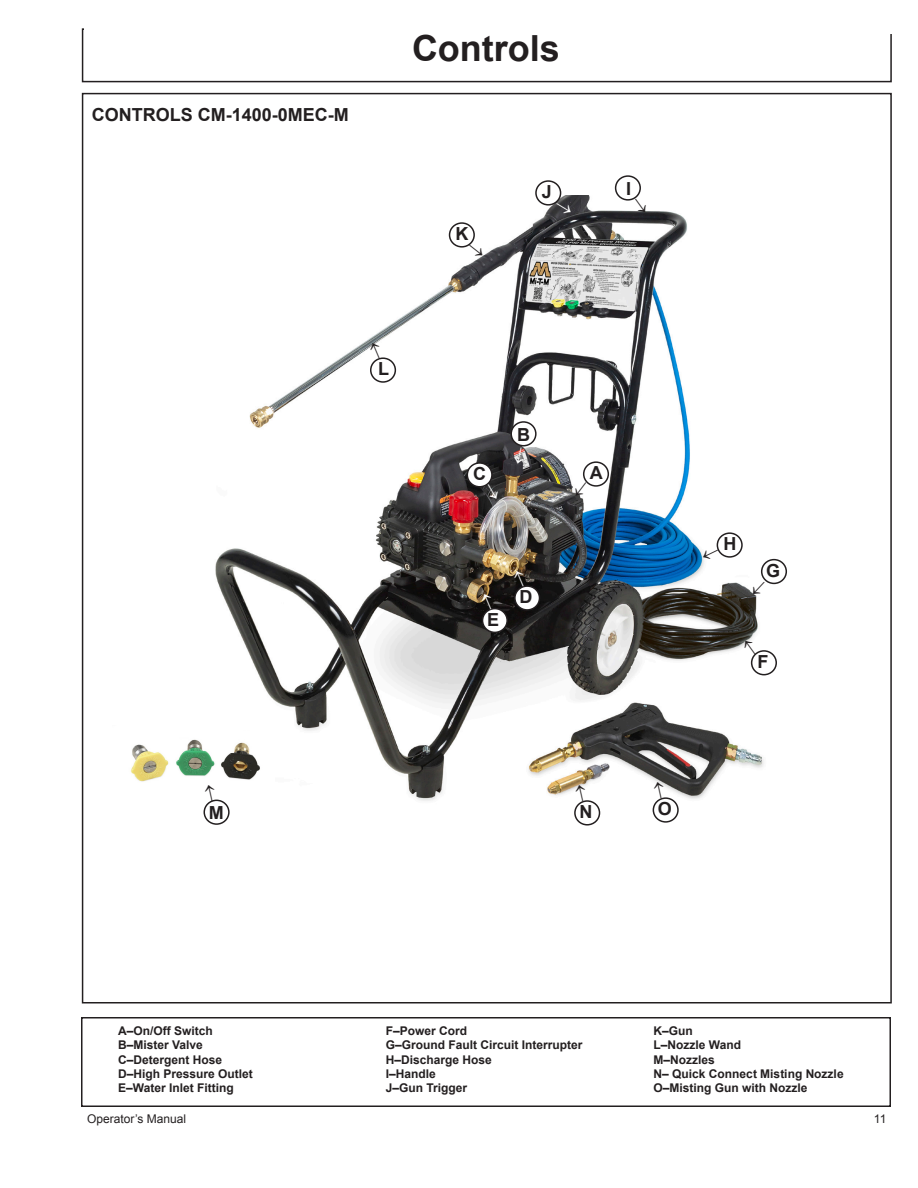
<style>
.page{position:relative;width:918px;height:1188px;background:#fff}
.page>*{position:absolute;margin:0;border:0;box-sizing:border-box;transform-origin:0 0}
.Headline{font:700 36px "Arial";color:#231f20}
.Subhead_1{font:700 18px "Arial";color:#231f20}
.ALPHA_CALLOUT{font:700 18px "Arial";color:#231f20}
.Controls_Call-outs{font:700 12px "Arial";color:#231f20}
.t1{font:12px "Arial";color:#231f20}
</style>
<div class="page">
<div style="left:82px;top:28px;width:810px;height:54px;border:2px solid #231f20"></div>
<div style="left:84px;top:17px;width:808px;height:16px;background:#fff"></div>
<img style="left:209px;top:195px;width:570px;height:621px">
<div style="left:81px;top:1017px;width:810px;height:90px;border:2px solid #231f20"></div>
<div style="left:717px;top:532px;width:26px;height:26px;border:2px solid #231f20;border-radius:50%"></div>
<div style="left:574px;top:800px;width:26px;height:26px;border:2px solid #231f20;border-radius:50%"></div>
<div style="left:536px;top:181px;width:25px;height:24px;background:#fff;border-radius:50%"></div>
<div style="left:535px;top:180px;width:26px;height:26px;border:2px solid #231f20;border-radius:50%"></div>
<div style="left:449px;top:222px;width:26px;height:26px;border:2px solid #231f20;border-radius:50%"></div>
<div style="left:615px;top:175px;width:26px;height:26px;border:2px solid #231f20;border-radius:50%"></div>
<div style="left:583px;top:461px;width:26px;height:26px;border:2px solid #231f20;border-radius:50%"></div>
<div style="left:761px;top:559px;width:26px;height:25px;border:2px solid #231f20;border-radius:50%"></div>
<div style="left:751px;top:650px;width:26px;height:25px;border:2px solid #231f20;border-radius:50%"></div>
<div style="left:511px;top:422px;width:25px;height:24px;background:#fff;border-radius:50%"></div>
<div style="left:510px;top:421px;width:27px;height:25px;border:2px solid #231f20;border-radius:50%"></div>
<div style="left:515px;top:586px;width:24px;height:24px;background:#fff;border-radius:50%"></div>
<div style="left:514px;top:585px;width:26px;height:26px;border:2px solid #231f20;border-radius:50%"></div>
<div style="left:483px;top:609px;width:24px;height:23px;background:#fff;border-radius:50%"></div>
<div style="left:482px;top:608px;width:26px;height:25px;border:2px solid #231f20;border-radius:50%"></div>
<div style="left:370px;top:357px;width:26px;height:26px;border:2px solid #231f20;border-radius:50%"></div>
<img style="left:131px;top:725px;width:143px;height:67px">
<div style="left:204px;top:800px;width:26px;height:25px;border:2px solid #231f20;border-radius:50%"></div>
<div style="left:467px;top:463px;width:25px;height:24px;background:#fff;border-radius:50%"></div>
<div style="left:467px;top:462px;width:26px;height:26px;border:2px solid #231f20;border-radius:50%"></div>
<div style="left:653px;top:797px;width:26px;height:26px;border:2px solid #231f20;border-radius:50%"></div>
<svg style="left:701px;top:546px;width:19px;height:16px"></svg>
<svg style="left:575px;top:784px;width:12px;height:18px"></svg>
<svg style="left:555px;top:199px;width:19px;height:17px"></svg>
<svg style="left:467px;top:241px;width:19px;height:18px"></svg>
<svg style="left:632px;top:196px;width:17px;height:19px"></svg>
<svg style="left:572px;top:480px;width:18px;height:19px"></svg>
<svg style="left:749px;top:578px;width:19px;height:19px"></svg>
<svg style="left:741px;top:638px;width:18px;height:19px"></svg>
<svg style="left:513px;top:446px;width:13px;height:19px"></svg>
<svg style="left:368px;top:341px;width:15px;height:19px"></svg>
<svg style="left:204px;top:783px;width:13px;height:19px"></svg>
<svg style="left:513px;top:569px;width:15px;height:19px"></svg>
<svg style="left:480px;top:591px;width:15px;height:19px"></svg>
<svg style="left:484px;top:482px;width:17px;height:19px"></svg>
<svg style="left:653px;top:781px;width:13px;height:18px"></svg>
<p class="Subhead_1" style="left:92px;top:102px;width:259px">CONTROLS CM-1400-0MEC-M</p>
<p class="Headline" style="left:412px;top:24px;width:149px">Controls</p>
<p class="ALPHA_CALLOUT" style="left:456px;top:222px;width:14px">K</p>
<p class="ALPHA_CALLOUT" style="left:542px;top:180px;width:12px">J</p>
<p class="ALPHA_CALLOUT" style="left:626px;top:177px;width:7px">I</p>
<p class="ALPHA_CALLOUT" style="left:378px;top:357px;width:12px">L</p>
<p class="ALPHA_CALLOUT" style="left:473px;top:462px;width:14px">C</p>
<p class="ALPHA_CALLOUT" style="left:517px;top:423px;width:14px">B</p>
<p class="ALPHA_CALLOUT" style="left:487px;top:608px;width:14px">E</p>
<p class="ALPHA_CALLOUT" style="left:519px;top:585px;width:14px">D</p>
<p class="ALPHA_CALLOUT" style="left:590px;top:461px;width:14px">A</p>
<p class="ALPHA_CALLOUT" style="left:723px;top:532px;width:14px">H</p>
<p class="ALPHA_CALLOUT" style="left:766px;top:559px;width:16px">G</p>
<p class="ALPHA_CALLOUT" style="left:758px;top:650px;width:12px">F</p>
<p class="ALPHA_CALLOUT" style="left:209px;top:801px;width:16px">M</p>
<p class="ALPHA_CALLOUT" style="left:579px;top:800px;width:14px">N</p>
<p class="ALPHA_CALLOUT" style="left:658px;top:797px;width:16px">O</p>
<p class="Controls_Call-outs" style="left:118px;top:1023px;width:96px">A–On/Off Switch</p>
<p class="Controls_Call-outs" style="left:118px;top:1037px;width:86px">B–Mister Valve</p>
<p class="Controls_Call-outs" style="left:118px;top:1051px;width:106px">C–Detergent Hose</p>
<p class="Controls_Call-outs" style="left:118px;top:1066px;width:136px">D–High Pressure Outlet</p>
<p class="Controls_Call-outs" style="left:118px;top:1080px;width:117px">E–Water Inlet Fitting</p>
<p class="Controls_Call-outs" style="left:386px;top:1023px;width:83px">F–Power Cord</p>
<p class="Controls_Call-outs" style="left:386px;top:1037px;width:198px">G–Ground Fault Circuit Interrupter</p>
<p class="Controls_Call-outs" style="left:386px;top:1051px;width:108px">H–Discharge Hose</p>
<p class="Controls_Call-outs" style="left:386px;top:1066px;width:52px">I–Handle</p>
<p class="Controls_Call-outs" style="left:386px;top:1080px;width:83px">J–Gun Trigger</p>
<p class="Controls_Call-outs" style="left:654px;top:1023px;width:41px">K–Gun</p>
<p class="Controls_Call-outs" style="left:654px;top:1037px;width:89px">L–Nozzle Wand</p>
<p class="Controls_Call-outs" style="left:654px;top:1051px;width:63px">M–Nozzles</p>
<p class="Controls_Call-outs" style="left:654px;top:1066px;width:192px">N– Quick Connect Misting Nozzle</p>
<p class="Controls_Call-outs" style="left:654px;top:1080px;width:156px">O–Misting Gun with Nozzle</p>
<p class="t1" style="left:87px;top:1111px;width:100px">Operator’s Manual</p>
<p class="t1" style="left:874px;top:1111px;width:14px">11</p>
</div>
